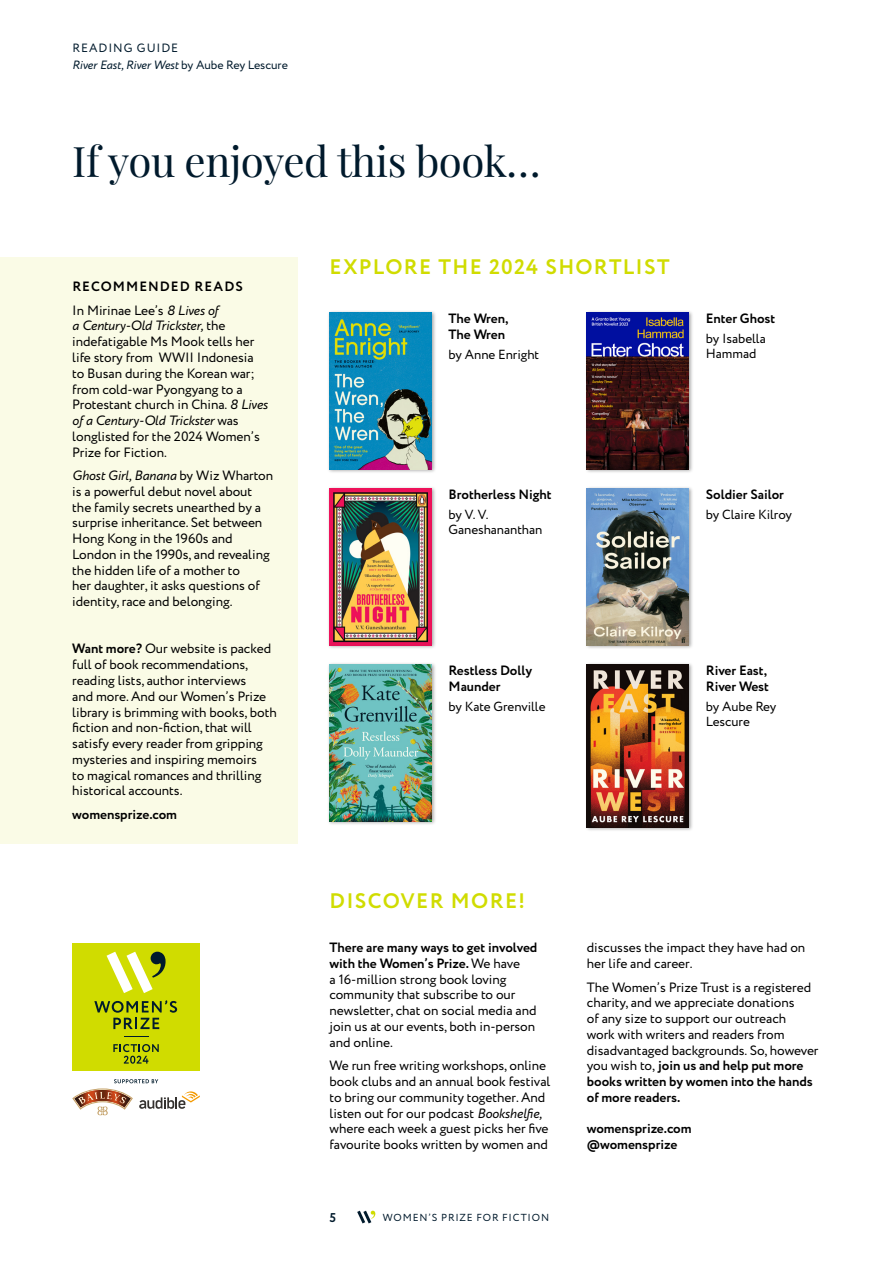
<style>
.page{position:relative;width:893px;height:1263px;background:#fff}
.page>*{position:absolute;margin:0;border:0;box-sizing:border-box;transform-origin:0 0}
.t1{font:42px "Playfair Display";letter-spacing:-.01em;color:#001a2c}
.t2{font:700 21px "Circe";letter-spacing:.06em;color:#d0dc00}
.t3{font:13.5px/15.8px "Circe";letter-spacing:-.005em;color:#000}
.t4{font:700 13.5px/15.8px "Circe";letter-spacing:-.005em;color:#000}
.t5{font:700 13.5px/23.7px "Circe";letter-spacing:.08em;color:#000}
.t6{font:13.2px/15.1px "Circe";letter-spacing:-.005em;color:#000}
.t7{font:700 12.75px "Circe";color:#001a2c}
.t8{font:italic 12px "Circe";letter-spacing:-.005em;color:#001a2c}
.t9{font:12px "Circe";letter-spacing:.08em;color:#001a2c}
.t10{font:10.2px "Circe";letter-spacing:.08em;color:#001a2c}
.s1{font-style:normal}
.s2{font-weight:400}
.s3{font-weight:400;font-style:italic}
.s4{font-style:italic}
.s5{font-weight:700}
</style>
<div class="page">
<svg style="left:357px;top:1211px;width:18px;height:12px"></svg>
<div style="left:0;top:257px;width:298px;height:587px;background:#fafbe6"></div>
<div style="left:327px;top:310px;width:110px;height:164px;background:#000;opacity:.35"></div>
<img style="left:330px;top:313px;width:102px;height:156px">
<div style="left:585px;top:310px;width:109px;height:164px;background:#000;opacity:.35"></div>
<img style="left:587px;top:313px;width:102px;height:156px">
<div style="left:327px;top:486px;width:110px;height:164px;background:#000;opacity:.35"></div>
<img style="left:330px;top:488px;width:102px;height:157px">
<div style="left:585px;top:486px;width:109px;height:164px;background:#000;opacity:.35"></div>
<img style="left:587px;top:488px;width:102px;height:157px">
<div style="left:327px;top:662px;width:110px;height:164px;background:#000;opacity:.35"></div>
<img style="left:330px;top:664px;width:102px;height:157px">
<div style="left:585px;top:662px;width:109px;height:170px;background:#000;opacity:.35"></div>
<img style="left:587px;top:664px;width:102px;height:163px">
<svg style="left:72px;top:1079px;width:128px;height:36px"></svg>
<div style="left:72px;top:943px;width:128px;height:127px;background:#d0dc00"></div>
<svg style="left:94px;top:1000px;width:83px;height:29px"></svg>
<svg style="left:124px;top:1036px;width:24px;height:1px"></svg>
<svg style="left:107px;top:952px;width:59px;height:41px"></svg>
<svg style="left:113px;top:1044px;width:46px;height:20px"></svg>
<p class="t9" style="left:72px;top:40px;width:107px">READING GUIDE</p>
<p class="t8" style="left:72px;top:57px;width:217px">River East, River West <span class="s1">by Aube Rey Lescure</span></p>
<h1 class="t1" style="left:72px;top:129px;width:470px">If you enjoyed this book…</h1>
<p class="t5" style="left:72px;top:275px;width:172px">RECOMMENDED READS<br><span class="s2">In Mirinae Lee’s</span> <span class="s3">8 Lives of</span></p>
<p class="t3" style="left:72px;top:318px;width:197px"><span class="s4">a Century-Old Trickster,</span> the indefatigable Ms Mook tells her life story from WWII Indonesia to Busan during the Korean war; from cold-war Pyongyang to a<br>Protestant church in China. <span class="s4">8 Lives of a Century-Old Trickster</span> was longlisted for the 2024 Women’s<br>Prize for Fiction.</p>
<p class="t3" style="left:72px;top:468px;width:202px"><span class="s4">Ghost Girl, Banana</span> by Wiz Wharton is a powerful debut novel about the family secrets unearthed by a surprise inheritance. Set between<br>Hong Kong in the 1960s and<br>London in the 1990s, and revealing the hidden life of a mother to<br>her daughter, it asks questions of identity, race and belonging.</p>
<p class="t3" style="left:72px;top:641px;width:206px"><span class="s5">Want more?</span> Our website is packed full of book recommendations, reading lists, author interviews<br>and more. And our Women’s Prize library is brimming with books, both fiction and non-fiction, that will satisfy every reader from gripping mysteries and inspiring memoirs<br>to magical romances and thrilling historical accounts.</p>
<p class="t4" style="left:72px;top:807px;width:106px">womensprize.com</p>
<h2 class="t2" style="left:330px;top:252px;width:342px">EXPLORE THE 2024 SHORTLIST</h2>
<p class="t4" style="left:449px;top:311px;width:61px">The Wren,<br>The Wren</p>
<p class="t6" style="left:449px;top:347px;width:92px">by Anne Enright</p>
<p class="t4" style="left:706px;top:311px;width:71px">Enter Ghost</p>
<p class="t6" style="left:706px;top:332px;width:61px">by Isabella<br>Hammad</p>
<p class="t4" style="left:449px;top:487px;width:105px">Brotherless Night</p>
<p class="t6" style="left:449px;top:507px;width:95px">by V. V.<br>Ganeshananthan</p>
<p class="t4" style="left:706px;top:487px;width:80px">Soldier Sailor</p>
<p class="t6" style="left:706px;top:507px;width:88px">by Claire Kilroy</p>
<p class="t4" style="left:449px;top:663px;width:85px">Restless Dolly<br>Maunder</p>
<p class="t6" style="left:449px;top:699px;width:98px">by Kate Grenville</p>
<p class="t4" style="left:706px;top:663px;width:65px">River East,<br>River West</p>
<p class="t6" style="left:706px;top:699px;width:72px">by Aube Rey<br>Lescure</p>
<h2 class="t2" style="left:330px;top:887px;width:197px">DISCOVER MORE!</h2>
<p class="t3" style="left:330px;top:940px;width:209px"><span class="s5">There are many ways to get involved with the Women’s Prize.</span> We have<br>a 16-million strong book loving community that subscribe to our newsletter, chat on social media and join us at our events, both in-person and online.</p>
<p class="t3" style="left:330px;top:1058px;width:222px">We run free writing workshops, online book clubs and an annual book festival to bring our community together. And listen out for our podcast <span class="s4">Bookshelfie, </span>where each week a guest picks her five favourite books written by women and</p>
<p class="t7" style="left:330px;top:1209px;width:8px">5</p>
<p class="t10" style="left:383px;top:1210px;width:168px">WOMEN’S PRIZE FOR FICTION</p>
<p class="t3" style="left:587px;top:940px;width:220px">discusses the impact they have had on her life and career.</p>
<p class="t3" style="left:587px;top:979px;width:233px">The Women’s Prize Trust is a registered charity, and we appreciate donations<br>of any size to support our outreach<br>work with writers and readers from disadvantaged backgrounds. So, however you wish to, <span class="s5">join us and help put more books written by women into the hands of more readers.</span></p>
<p class="t4" style="left:587px;top:1121px;width:106px">womensprize.com @womensprize</p>
</div>
